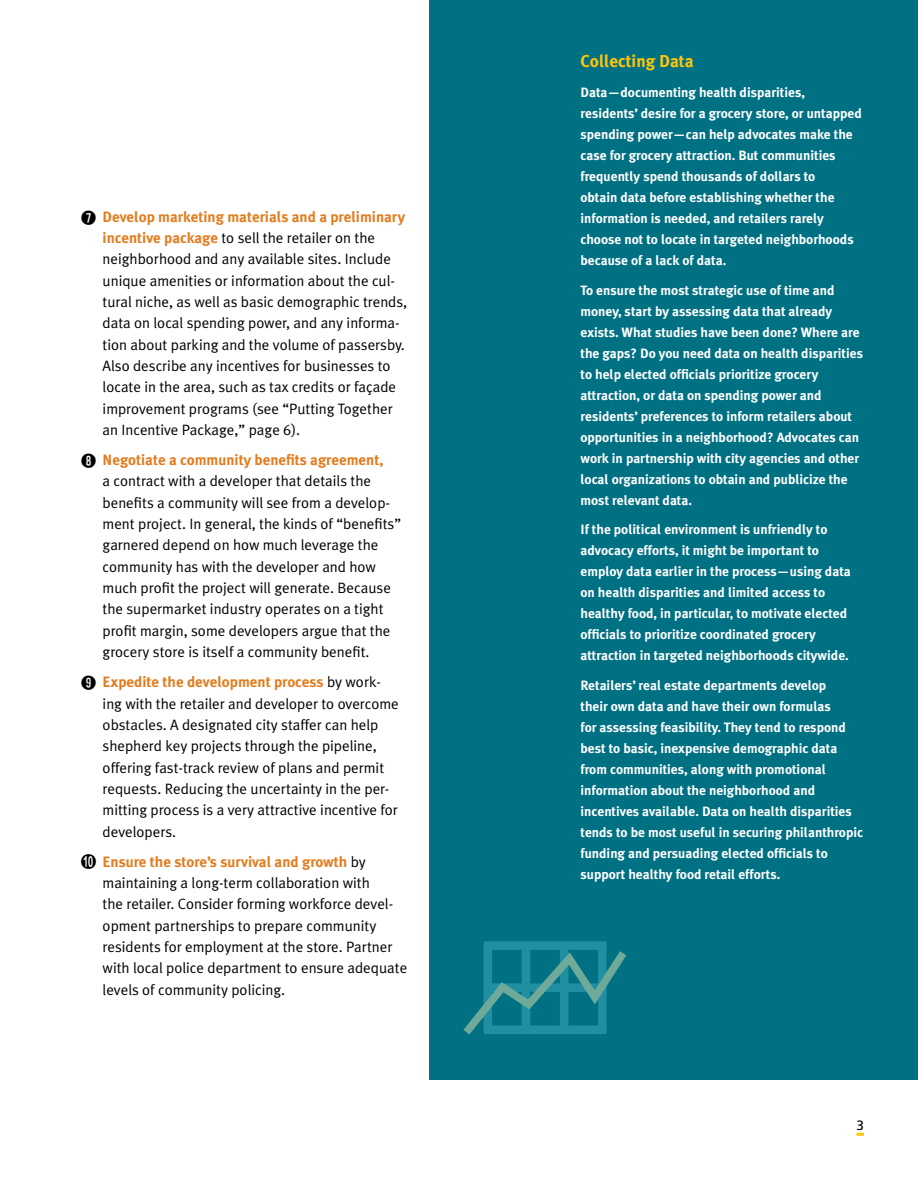
<style>
.page{position:relative;width:918px;height:1188px;background:#fff}
.page>*{position:absolute;margin:0;border:0;box-sizing:border-box;transform-origin:0 0}
.t1{font:700 17.25px "Meta Plus";color:#ffc40c}
.t2{font:15px/21.3px "Meta Plus Normal";color:#000}
.t3{font:700 15px "Meta Plus";color:#e37c1d}
.t4{font:700 13.5px/21px "Meta Plus";color:#fff}
.t5{font:13.5px "Frutiger";color:#000}
.s1{font-family:"J Csm PC";font-weight:400;color:#000}
.s2{font-family:"Meta Plus";font-weight:700;color:#e37c1d}
.s3{font-family:"Meta Plus Normal";font-weight:400;color:#000}
.s4{font-family:"Apple Myungjo";font-weight:400;color:#000}
</style>
<div class="page">
<svg style="left:856px;top:1133px;width:8px;height:3px"></svg>
<div style="left:429px;top:0;width:489px;height:1080px;background:#007083"></div>
<div style="left:484px;top:941px;width:122px;height:9px;background:#208fa1"></div>
<svg style="left:463px;top:943px;width:164px;height:92px"></svg>
<p class="t3" style="left:81px;top:208px;width:326px"><span class="s1">➐</span> Develop marketing materials and a preliminary</p>
<p class="t2" style="left:103px;top:227px;width:306px"><span class="s2">incentive package</span> to sell the retailer on the neighborhood and any available sites. Include unique amenities or information about the cul&shy;tural niche, as well as basic demographic trends, data on local spending power, and any informa&shy;tion about parking and the volume of passersby.<br>Also describe any incentives for businesses to locate in the area, such as tax credits or façade improvement programs (see “Putting Together an Incentive Package,” page 6).</p>
<p class="t3" style="left:81px;top:451px;width:304px"><span class="s1">➑</span> Negotiate a community benefits agreement,</p>
<p class="t2" style="left:103px;top:470px;width:300px">a contract with a developer that details the benefits a community will see from a develop&shy;ment project. In general, the kinds of “benefits” garnered depend on how much leverage the community has with the developer and how much profit the project will generate. Because the supermarket industry operates on a tight profit margin, some developers argue that the grocery store is itself a community benefit.</p>
<p class="t3" style="left:81px;top:673px;width:302px"><span class="s1">➒</span> Expedite the development process <span class="s3">by work-</span></p>
<p class="t2" style="left:103px;top:692px;width:298px">ing with the retailer and developer to overcome obstacles. A designated city staffer can help shepherd key projects through the pipeline, offering fast-track review of plans and permit requests. Reducing the uncertainty in the per&shy;mitting process is a very attractive incentive for developers.</p>
<p class="t3" style="left:81px;top:853px;width:286px"><span class="s4">➓</span> Ensure the store’s survival and growth <span class="s3">by</span></p>
<p class="t2" style="left:103px;top:872px;width:306px">maintaining a long-term collaboration with<br>the retailer. Consider forming workforce devel&shy;opment partnerships to prepare community residents for employment at the store. Partner with local police department to ensure adequate levels of community policing.</p>
<p class="t1" style="left:580px;top:51px;width:115px">Collecting Data</p>
<p class="t4" style="left:580px;top:82px;width:283px">Data—documenting health disparities, residents’ desire for a grocery store, or untapped spending power—can help advocates make the case for grocery attraction. But communities frequently spend thousands of dollars to<br>obtain data before establishing whether the information is needed, and retailers rarely choose not to locate in targeted neighborhoods because of a lack of data.</p>
<p class="t4" style="left:580px;top:279px;width:284px">To ensure the most strategic use of time and money, start by assessing data that already exists. What studies have been done? Where are the gaps? Do you need data on health disparities to help elected officials prioritize grocery attraction, or data on spending power and residents’ preferences to inform retailers about opportunities in a neighborhood? Advocates can work in partnership with city agencies and other local organizations to obtain and publicize the most relevant data.</p>
<p class="t4" style="left:580px;top:519px;width:272px">If the political environment is unfriendly to advocacy efforts, it might be important to employ data earlier in the process—using data on health disparities and limited access to healthy food, in particular, to motivate elected officials to prioritize coordinated grocery attraction in targeted neighborhoods citywide.</p>
<p class="t4" style="left:580px;top:675px;width:284px">Retailers’ real estate departments develop<br>their own data and have their own formulas<br>for assessing feasibility. They tend to respond best to basic, inexpensive demographic data from communities, along with promotional information about the neighborhood and incentives available. Data on health disparities tends to be most useful in securing philanthropic funding and persuading elected officials to support healthy food retail efforts.</p>
<p class="t5" style="left:856px;top:1117px;width:9px">3</p>
</div>
